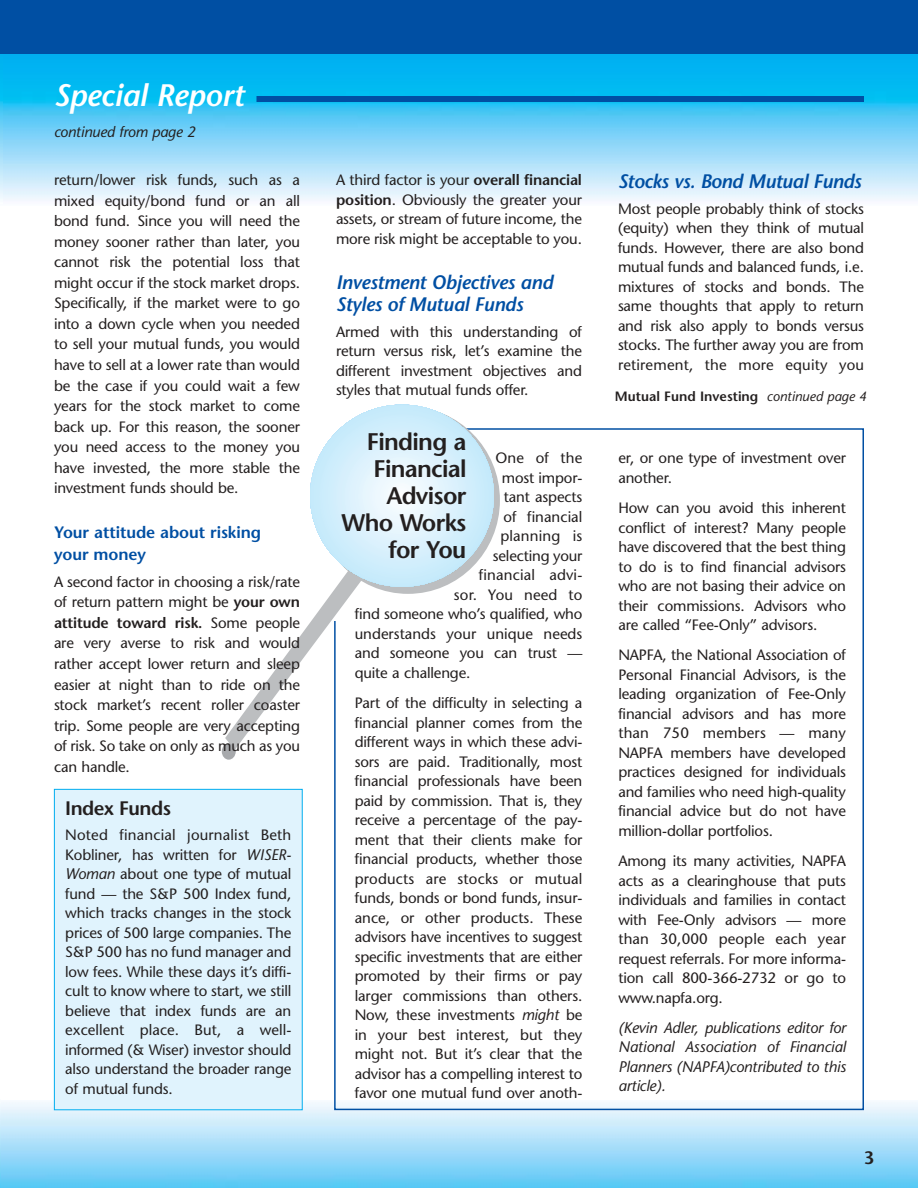
<style>
.page{position:relative;width:918px;height:1188px;background:#fff}
.page>*{position:absolute;margin:0;border:0;box-sizing:border-box;transform-origin:0 0}
.t1{font:italic 600 31.05px "Stone Sans";letter-spacing:-.01em;color:#fff}
.t2{font:600 24px/27px "Stone Sans";letter-spacing:-.03em;color:#231f1f;text-align:right}
.t3{font:italic 600 19.5px/22.5px "Stone Sans";letter-spacing:-.015em;color:#004fa3}
.t4{font:600 19.5px "Stone Sans";letter-spacing:-.03em;color:#231f1f}
.t5{font:600 18px "Stone Sans";color:#231f1f}
.t6{font:600 16.5px/22px "Stone Sans";letter-spacing:-.005em;color:#004fa3}
.t7{font:italic 15.3px/19.5px "Stone Sans";letter-spacing:-.01em;color:#231f1f;text-align:justify}
.t8{font:15px/19.5px "Stone Sans";letter-spacing:-.01em;color:#231f1f;text-align:justify}
.t9{font:15px "Stone Sans";letter-spacing:.01em;color:#231f1f}
.t10{font:italic 15px "Stone Sans";letter-spacing:-.01em;color:#231f1f}
.t11{font:600 13.5px "Stone Sans";color:#231f1f}
.s1{font-weight:600}
.s2{font-style:italic;font-size:15.3px}
.s3{font-weight:400;font-style:italic}
</style>
<div class="page">
<img style="left:1px;top:1101px;width:917px;height:87px">
<svg style="left:225px;top:405px;width:269px;height:345px"></svg>
<div style="left:222px;top:743px;width:14px;height:17px;background:#a7a9ac;border-radius:50%"></div>
<img style="left:3px;top:54px;width:915px;height:147px">
<img style="left:0;top:54px;width:3px;height:146px">
<img style="left:0;top:1103px;width:1px;height:85px">
<div style="left:0;top:0;width:918px;height:54px;background:#004fa3"></div>
<div style="left:256px;top:96px;width:608px;height:6px;background:#004fa3"></div>
<div style="left:54px;top:789px;width:248px;height:321px;background:#e0f3fd"></div>
<div style="left:54px;top:789px;width:249px;height:321px;border:1px solid #00adef"></div>
<h1 class="t1" style="left:54px;top:83px;width:191px">Special Report</h1>
<p class="t10" style="left:54px;top:126px;width:143px">continued from page 2</p>
<p class="t8" style="left:54px;top:171px;width:248px;line-height:20.5px">return/lower risk funds, such as a mixed equity/bond fund or an all bond fund. Since you will need the money sooner rather than later, you cannot risk the potential loss that might occur if the stock market drops.<br>Specifically, if the market were to go into a down cycle when you needed to sell your mutual funds, you would have to sell at a lower rate than would be the case if you could wait a few years for the stock market to come back up. For this reason, the sooner you need access to the money you have invested, the more stable the investment funds should be.</p>
<p class="t6" style="left:54px;top:523px;width:209px">Your attitude about risking your money</p>
<p class="t8" style="left:54px;top:573px;width:248px;line-height:20.5px">A second factor in choosing a risk/rate of return pattern might be <span class="s1">your own attitude toward risk.</span> Some people are very averse to risk and would rather accept lower return and sleep easier at night than to ride on the stock market’s recent roller coaster trip. Some people are very accepting of risk. So take on only as much as you can handle.</p>
<h3 class="t4" style="left:65px;top:800px;width:107px">Index Funds</h3>
<p class="t8" style="left:65px;top:827px;width:228px">Noted financial journalist Beth Kobliner, has written for <span class="s2">WISER-Woman</span> about one type of mutual fund — the S&amp;P 500 Index fund, which tracks changes in the stock prices of 500 large companies. The S&amp;P 500 has no fund manager and low fees. While these days it’s diffi&shy;cult to know where to start, we still believe that index funds are an excellent place. But, a well&shy;informed (&amp; Wiser) investor should also understand the broader range of mutual funds.</p>
<p class="t8" style="left:336px;top:172px;width:248px">A third factor is your <span class="s1">overall financial position</span>. Obviously the greater your assets, or stream of future income, the more risk might be acceptable to you.</p>
<h3 class="t3" style="left:336px;top:273px;width:219px">Investment Objectives and<br>Styles of Mutual Funds</h3>
<p class="t8" style="left:336px;top:323px;width:248px">Armed with this understanding of return versus risk, let’s examine the different investment objectives and styles that mutual funds offer.</p>
<h2 class="t2" style="left:342px;top:431px;width:126px">Finding a<br>Financial<br>Advisor<br>Who Works for You</h2>
<p class="t8" style="left:496px;top:450px;width:88px">One of the</p>
<p class="t8" style="left:502px;top:469px;width:82px">most impor-</p>
<p class="t8" style="left:504px;top:489px;width:80px">tant aspects</p>
<p class="t8" style="left:504px;top:508px;width:80px">of financial</p>
<p class="t9" style="left:500px;top:530px;width:83px">planning is</p>
<p class="t8" style="left:493px;top:547px;width:91px">selecting your</p>
<p class="t9" style="left:479px;top:569px;width:105px">financial advi-</p>
<p class="t9" style="left:454px;top:589px;width:130px">sor. You need to</p>
<p class="t8" style="left:355px;top:606px;width:229px">find someone who’s qualified, who</p>
<p class="t8" style="left:355px;top:625px;width:229px">understands your unique needs</p>
<p class="t8" style="left:355px;top:645px;width:229px">and someone you can trust —</p>
<p class="t8" style="left:355px;top:664px;width:117px">quite a challenge.</p>
<p class="t8" style="left:355px;top:695px;width:229px">Part of the difficulty in selecting a financial planner comes from the different ways in which these advi&shy;sors are paid. Traditionally, most financial professionals have been paid by commission. That is, they receive a percentage of the pay&shy;ment that their clients make for financial products, whether those products are stocks or mutual funds, bonds or bond funds, insur&shy;ance, or other products. These advisors have incentives to suggest specific investments that are either promoted by their firms or pay larger commissions than others.<br>Now, these investments <span class="s2">might</span> be in your best interest, but they might not. But it’s clear that the advisor has a compelling interest to favor one mutual fund over anoth-</p>
<h3 class="t3" style="left:618px;top:172px;width:245px">Stocks vs. Bond Mutual Funds</h3>
<p class="t8" style="left:618px;top:200px;width:248px">Most people probably think of stocks (equity) when they think of mutual funds. However, there are also bond mutual funds and balanced funds, i.e. mixtures of stocks and bonds. The same thoughts that apply to return and risk also apply to bonds versus stocks. The further away you are from retirement, the more equity you</p>
<p class="t11" style="left:615px;top:391px;width:254px">Mutual Fund Investing <span class="s3">continued page 4</span></p>
<p class="t8" style="left:618px;top:450px;width:229px">er, or one type of investment over another.</p>
<p class="t8" style="left:618px;top:500px;width:229px">How can you avoid this inherent conflict of interest? Many people have discovered that the best thing to do is to find financial advisors who are not basing their advice on their commissions. Advisors who are called “Fee-Only” advisors.</p>
<p class="t8" style="left:618px;top:647px;width:229px">NAPFA, the National Association of Personal Financial Advisors, is the leading organization of Fee-Only financial advisors and has more than 750 members — many NAPFA members have developed practices designed for individuals and families who need high-quality financial advice but do not have million-dollar portfolios.</p>
<p class="t8" style="left:618px;top:853px;width:229px">Among its many activities, NAPFA acts as a clearinghouse that puts individuals and families in contact with Fee-Only advisors — more than 30,000 people each year request referrals. For more informa&shy;tion call 800-366-2732 or go to www.napfa.org.</p>
<p class="t7" style="left:618px;top:1020px;width:229px">(Kevin Adler, publications editor for National Association of Financial Planners (NAPFA)contributed to this article).</p>
<p class="t5" style="left:864px;top:1150px;width:12px">3</p>
</div>
